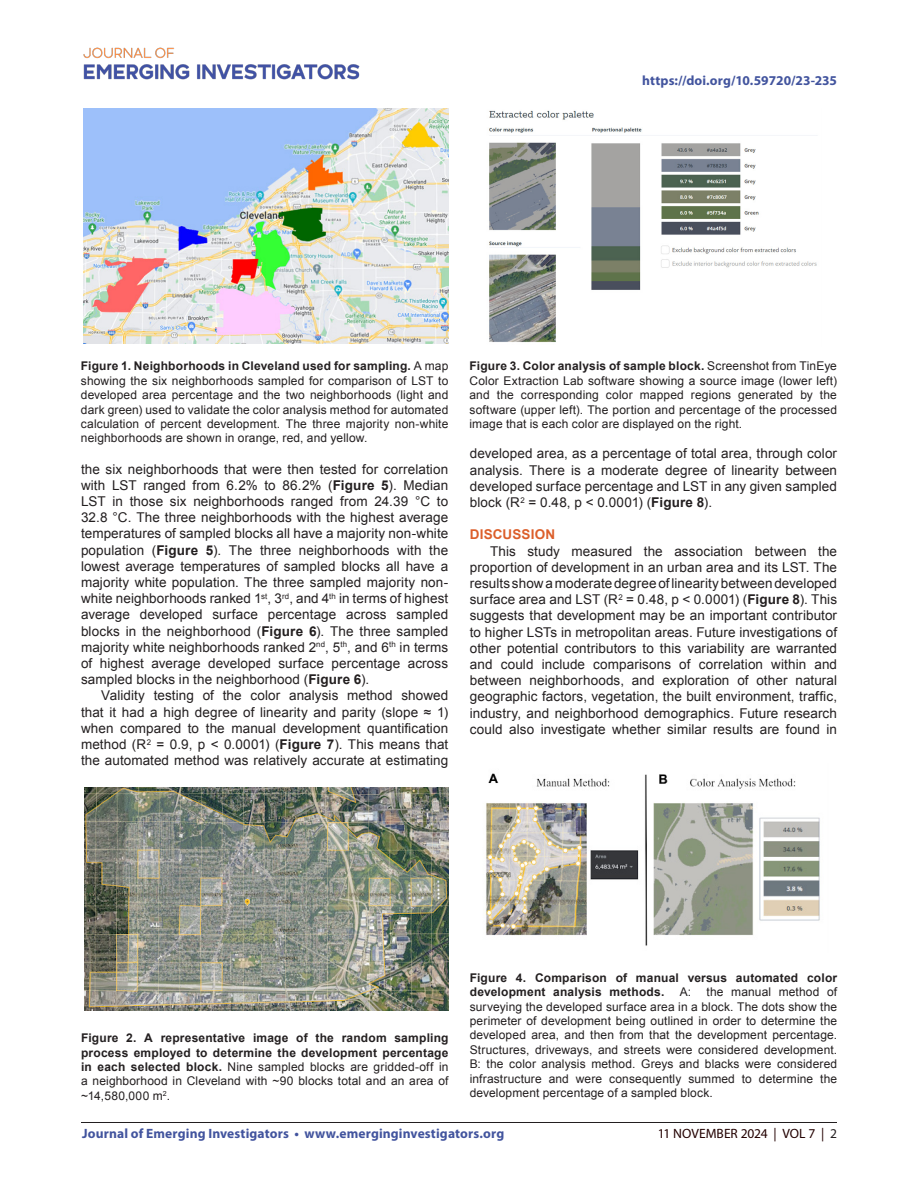
<style>
.page{position:relative;width:918px;height:1188px;background:#fff}
.page>*{position:absolute;margin:0;border:0;box-sizing:border-box;transform-origin:0 0}
.t1{font:13.5px/16.2px "Arial";letter-spacing:.005em;color:#231f20;text-align:justify}
.t2{font:700 13.5px "Myriad Pro";letter-spacing:.01em;color:#42549e}
.t3{font:13.5px "Myriad Pro";letter-spacing:-.005em;color:#230000}
.t4{font:700 13.5px "Arial";letter-spacing:.015em;color:#dc5f2b}
.t5{font:12px/14.4px "Arial";letter-spacing:.01em;color:#231f20;text-align:justify}
.t6{font:700 12px/14.4px "Arial";letter-spacing:.015em;color:#231f20;text-align:justify}
.s1{font-weight:700}
.s2{font-weight:400}
.s3{color:#231f20}
</style>
<div class="page">
<hr style="left:81px;top:1122px;width:756px;height:1px;background:#231f20">
<img style="left:83px;top:47px;width:277px;height:33px">
<img style="left:84px;top:108px;width:364px;height:236px">
<img style="left:84px;top:787px;width:364px;height:224px">
<img style="left:489px;top:110px;width:328px;height:232px">
<img style="left:485px;top:773px;width:335px;height:173px">
<p class="t2" style="left:642px;top:72px;width:196px">https://doi.org/10.59720/23-235</p>
<p class="t5" style="left:81px;top:359px;width:369px"><span class="s1">Figure 1. Neighborhoods in Cleveland used for sampling.</span> A map showing the six neighborhoods sampled for comparison of LST to developed area percentage and the two neighborhoods (light and dark green) used to validate the color analysis method for automated calculation of percent development. The three majority non-white neighborhoods are shown in orange, red, and yellow.</p>
<p class="t1" style="left:81px;top:461px;width:369px">the six neighborhoods that were then tested for correlation with LST ranged from 6.2% to 86.2% (<span class="s1">Figure 5</span>). Median LST in those six neighborhoods ranged from 24.39 °C to 32.8 °C. The three neighborhoods with the highest average temperatures of sampled blocks all have a majority non-white population (<span class="s1">Figure 5</span>). The three neighborhoods with the lowest average temperatures of sampled blocks all have a majority white population. The three sampled majority non&shy;white neighborhoods ranked 1<sup>st</sup>, 3<sup>rd</sup>, and 4<sup>th</sup> in terms of highest average developed surface percentage across sampled blocks in the neighborhood (<span class="s1">Figure 6</span>). The three sampled majority white neighborhoods ranked 2<sup>nd</sup>, 5<sup>th</sup>, and 6<sup>th</sup> in terms of highest average developed surface percentage across sampled blocks in the neighborhood (<span class="s1">Figure 6</span>).</p>
<p class="t1" style="left:81px;top:688px;width:369px;text-indent:20px">Validity testing of the color analysis method showed that it had a high degree of linearity and parity (slope ≈ 1) when compared to the manual development quantification method (R<sup>2</sup> = 0.9, p &lt; 0.0001) (<span class="s1">Figure 7</span>). This means that the automated method was relatively accurate at estimating</p>
<p class="t5" style="left:470px;top:359px;width:369px"><span class="s1">Figure 3. Color analysis of sample block.</span> Screenshot from TinEye Color Extraction Lab software showing a source image (lower left) and the corresponding color mapped regions generated by the software (upper left). The portion and percentage of the processed image that is each color are displayed on the right.</p>
<p class="t1" style="left:470px;top:446px;width:369px">developed area, as a percentage of total area, through color analysis. There is a moderate degree of linearity between developed surface percentage and LST in any given sampled block (R<sup>2</sup> = 0.48, p &lt; 0.0001) (<span class="s1">Figure 8</span>).</p>
<p class="t4" style="left:470px;top:526px;width:87px">DISCUSSION</p>
<p class="t1" style="left:470px;top:543px;width:369px;text-indent:20px">This study measured the association between the proportion of development in an urban area and its LST. The results show a moderate degree of linearity between developed surface area and LST (R<sup>2</sup> = 0.48, p &lt; 0.0001) (<span class="s1">Figure 8</span>). This suggests that development may be an important contributor to higher LSTs in metropolitan areas. Future investigations of other potential contributors to this variability are warranted and could include comparisons of correlation within and between neighborhoods, and exploration of other natural geographic factors, vegetation, the built environment, traffic, industry, and neighborhood demographics. Future research could also investigate whether similar results are found in</p>
<p class="t6" style="left:81px;top:1031px;width:369px">Figure 2. A representative image of the random sampling process employed to determine the development percentage in each selected block. <span class="s2">Nine sampled blocks are gridded-off in a neighborhood in Cleveland with ~90 blocks total and an area of ~14,580,000 m</span><sup>2</sup><span class="s2">.</span></p>
<p class="t6" style="left:470px;top:971px;width:369px">Figure 4. Comparison of manual versus automated color development analysis methods.</p>
<p class="t5" style="left:470px;top:985px;width:369px;text-indent:237px">the manual method of surveying the developed surface area in a block. The dots show the perimeter of development being outlined in order to determine the developed area, and then from that the development percentage.<br>Structures, driveways, and streets were considered development.<br>B: the color analysis method. Greys and blacks were considered infrastructure and were consequently summed to determine the development percentage of a sampled block.</p>
<p class="t5" style="left:680px;top:985px;width:13px">A:</p>
<p class="t2" style="left:82px;top:1125px;width:424px">Journal of Emerging Investigators • www.emerginginvestigators.org</p>
<p class="t3" style="left:658px;top:1125px;width:181px">11 NOVEMBER 2024 | VOL 7 | <span class="s3">2</span></p>
</div>
